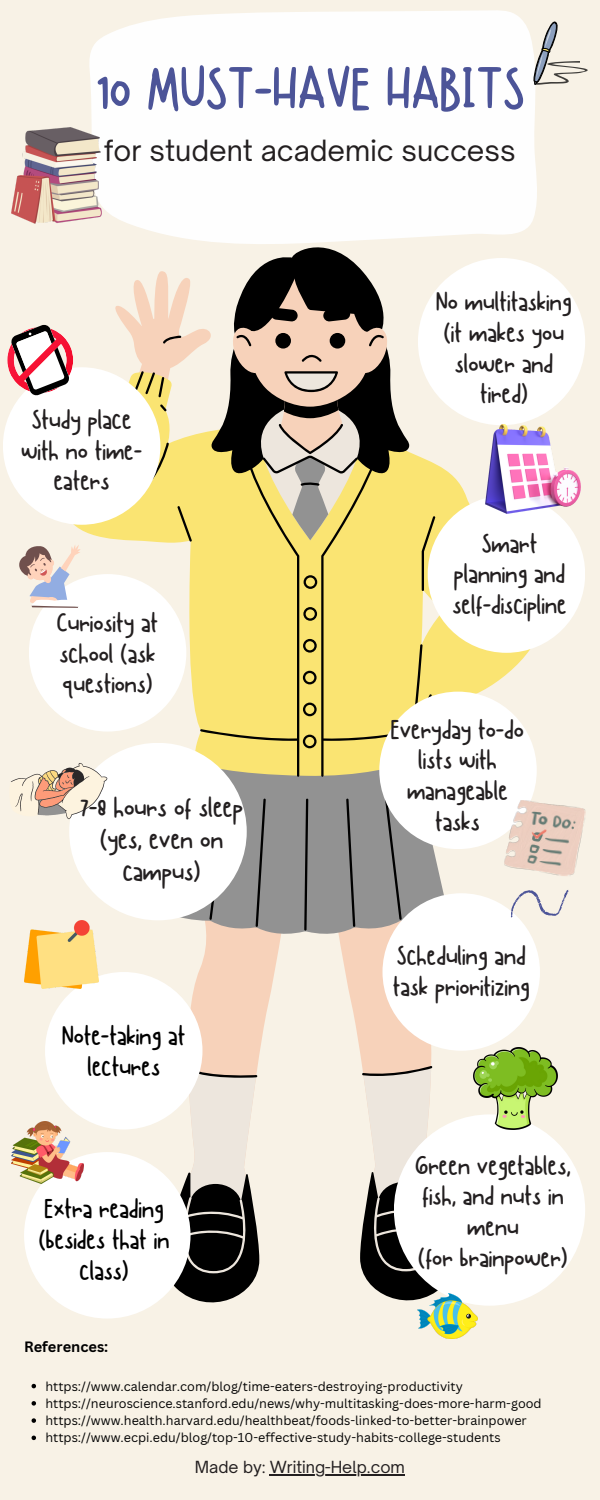
<style>
.page{position:relative;width:600px;height:1500px;background:#f8f2e6}
.page>*{position:absolute;margin:0;border:0;box-sizing:border-box;transform-origin:0 0}
.t1{font:62px "Canda Tawa";color:#4c5498}
.t2{font:29px/32.2px "Canda Tawa";color:#231f20;text-align:center}
.t3{font:28px/30.8px "Canda Tawa";color:#231f20;text-align:center}
.t4{font:28px/30.8px "Canda Tawa";color:#000;text-align:center}
.t5{font:28px "Open Sauce One";color:#231f20}
.t6{font:16px "Open Sauce One";color:#231f20}
.t7{font:700 14.6px "Canva Sans";color:#000}
.t8{font:12.6px "Canva Sans";color:#000}
</style>
<div class="page">
<div style="left:89px;top:10px;width:448px;height:233px;background:#fefefe"></div>
<svg style="left:155px;top:1078px;width:276px;height:92px"></svg>
<svg style="left:174px;top:1170px;width:263px;height:141px"></svg>
<svg style="left:181px;top:1195px;width:236px;height:78px"></svg>
<svg style="left:115px;top:271px;width:325px;height:37px"></svg>
<svg style="left:74px;top:414px;width:469px;height:348px"></svg>
<svg style="left:114px;top:308px;width:366px;height:770px"></svg>
<svg style="left:225px;top:232px;width:172px;height:308px"></svg>
<div style="left:3px;top:367px;width:157px;height:158px;background:#fff;border-radius:50%"></div>
<div style="left:29px;top:574px;width:157px;height:158px;background:#fff;border-radius:50%"></div>
<div style="left:69px;top:743px;width:178px;height:177px;background:#fff;border-radius:50%"></div>
<div style="left:24px;top:1152px;width:167px;height:167px;background:#fff;border-radius:50%"></div>
<div style="left:418px;top:258px;width:167px;height:167px;background:#fff;border-radius:50%"></div>
<div style="left:379px;top:692px;width:158px;height:157px;background:#fff;border-radius:50%"></div>
<div style="left:382px;top:893px;width:158px;height:158px;background:#fff;border-radius:50%"></div>
<div style="left:394px;top:1114px;width:191px;height:192px;background:#fff;border-radius:50%"></div>
<svg style="left:511px;top:890px;width:58px;height:28px"></svg>
<div style="left:45px;top:972px;width:157px;height:157px;background:#fff;border-radius:50%"></div>
<div style="left:428px;top:495px;width:157px;height:158px;background:#fff;border-radius:50%"></div>
<svg style="left:533px;top:21px;width:55px;height:65px"></svg>
<img style="left:11px;top:127px;width:90px;height:97px">
<svg style="left:11px;top:763px;width:96px;height:56px"></svg>
<img style="left:486px;top:424px;width:95px;height:89px">
<img style="left:24px;top:920px;width:74px;height:69px">
<svg style="left:7px;top:324px;width:66px;height:72px"></svg>
<svg style="left:19px;top:536px;width:63px;height:78px"></svg>
<img style="left:504px;top:800px;width:82px;height:76px">
<img style="left:11px;top:1122px;width:73px;height:61px">
<img style="left:473px;top:1047px;width:84px;height:82px">
<img style="left:418px;top:1293px;width:60px;height:45px">
<hr style="left:270px;top:1474px;width:135px;height:2px;background:#231f20">
<svg style="left:32px;top:1384px;width:4px;height:4px"></svg>
<svg style="left:32px;top:1401px;width:4px;height:5px"></svg>
<svg style="left:32px;top:1418px;width:4px;height:5px"></svg>
<svg style="left:32px;top:1436px;width:4px;height:4px"></svg>
<p class="t1" style="left:96px;top:54px;width:430px">10 MUST-HAVE HABITS</p>
<p class="t5" style="left:104px;top:133px;width:414px">for student academic success</p>
<p class="t3" style="left:21px;top:404px;width:123px">Study place with no time&shy;eaters</p>
<p class="t3" style="left:57px;top:607px;width:103px;text-align:justify">Curiosity at school (ask questions)</p>
<p class="t2" style="left:80px;top:791px;width:165px">7-8 hours of sleep (yes, even on campus)</p>
<p class="t4" style="left:62px;top:1020px;width:125px">Note-taking at lectures</p>
<p class="t4" style="left:39px;top:1194px;width:132px">Extra reading (besides that in class)</p>
<p class="t7" style="left:24px;top:1337px;width:86px">References:</p>
<p class="t3" style="left:436px;top:287px;width:137px">No multitasking (it makes you slower and tired)</p>
<p class="t3" style="left:453px;top:528px;width:116px">Smart planning and self-discipline</p>
<p class="t3" style="left:391px;top:714px;width:135px">Everyday to-do lists with manageable tasks</p>
<p class="t3" style="left:393px;top:941px;width:139px;text-align:left">Scheduling and task prioritizing</p>
<p class="t3" style="left:415px;top:1150px;width:157px">Green vegetables, fish, and nuts in menu</p>
<p class="t3" style="left:418px;top:1242px;width:151px">(for brainpower)</p>
<p class="t8" style="left:45px;top:1377px;width:419px">https://www.calendar.com/blog/time-eaters-destroying-productivity</p>
<p class="t8" style="left:45px;top:1394px;width:498px">https://neuroscience.stanford.edu/news/why-multitasking-does-more-harm-good</p>
<p class="t8" style="left:45px;top:1412px;width:483px">https://www.health.harvard.edu/healthbeat/foods-linked-to-better-brainpower</p>
<p class="t8" style="left:45px;top:1429px;width:457px">https://www.ecpi.edu/blog/top-10-effective-study-habits-college-students</p>
<p class="t6" style="left:195px;top:1457px;width:212px">Made by: Writing-Help.com</p>
</div>
